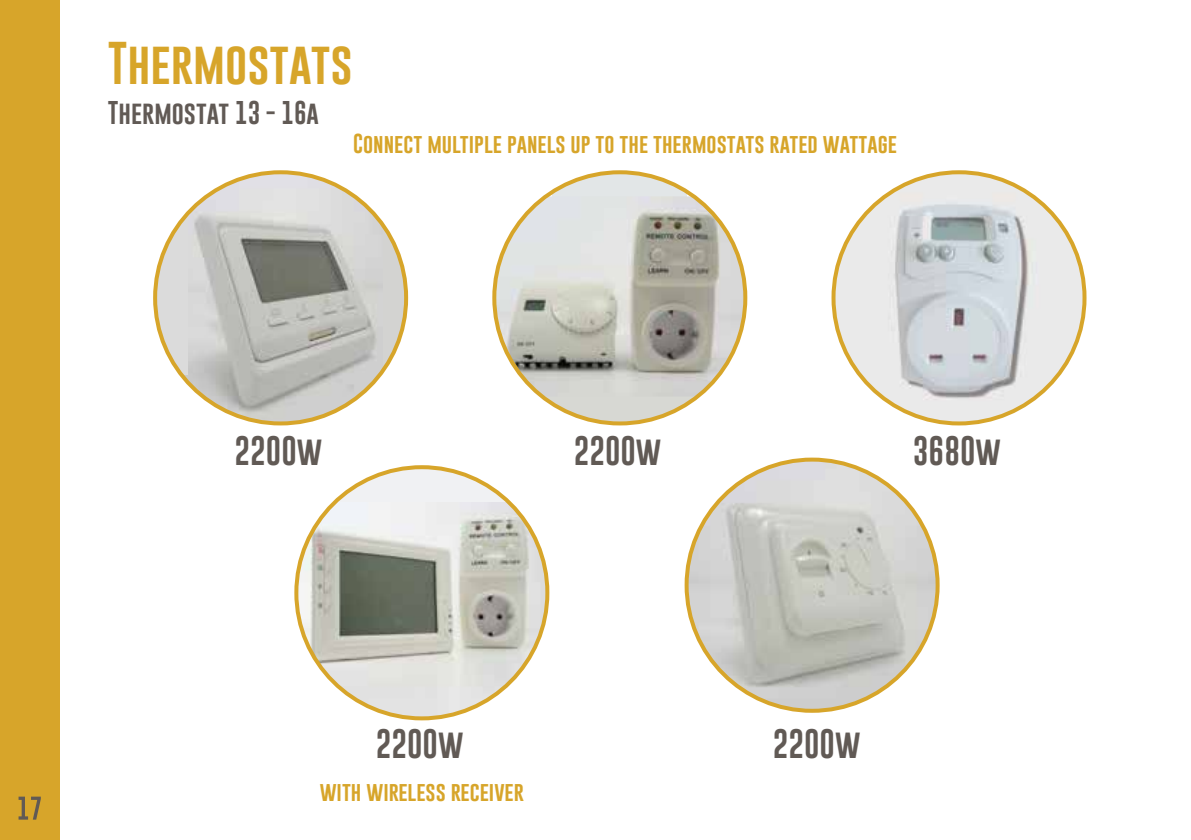
<style>
.page{position:relative;width:1191px;height:840px;background:#fff}
.page>*{position:absolute;margin:0;border:0;box-sizing:border-box;transform-origin:0 0}
.t1{font:44px "Gobold";color:#d7a52a}
.t2{font:30px "Gobold";color:#615a55}
.t3{font:24px "Gobold";color:#615a55}
.t4{font:20px "Gobold";color:#d7a52a}
</style>
<div class="page">
<div style="left:0;top:0;width:59px;height:839px;background:#d7a52a"></div>
<svg style="left:19px;top:796px;width:22px;height:23px"></svg>
<img style="left:686px;top:459px;width:251px;height:251px;border-radius:125px">
<svg style="left:552px;top:172px;width:135px;height:24px;fill:#e2e6e7"></svg>
<svg style="left:538px;top:396px;width:160px;height:27px;fill:#d7d8d3"></svg>
<img style="left:495px;top:196px;width:250px;height:200px">
<img style="left:179px;top:173px;width:206px;height:250px">
<svg style="left:155px;top:195px;width:33px;height:180px;fill:#dbdbdb"></svg>
<svg style="left:383px;top:192px;width:23px;height:180px;fill:#d6d3d1"></svg>
<img style="left:297px;top:502px;width:250px;height:216px">
<svg style="left:332px;top:467px;width:180px;height:35px;fill:#f0f1f3"></svg>
<img style="left:833px;top:172px;width:251px;height:251px;border-radius:125px">
<h1 class="t1" style="left:108px;top:35px;width:246px">Thermostats</h1>
<p class="t3" style="left:108px;top:97px;width:213px">Thermostat 13 - 16a</p>
<p class="t4" style="left:353px;top:131px;width:545px">Connect multiple panels up to the thermostats rated wattage</p>
<h2 class="t2" style="left:234px;top:431px;width:89px">2200w</h2>
<h2 class="t2" style="left:573px;top:431px;width:89px">2200w</h2>
<h2 class="t2" style="left:376px;top:723px;width:89px">2200w</h2>
<p class="t4" style="left:320px;top:777px;width:206px">with wireless receiver</p>
<h2 class="t2" style="left:913px;top:431px;width:89px">3680w</h2>
<h2 class="t2" style="left:772px;top:723px;width:89px">2200w</h2>
</div>
